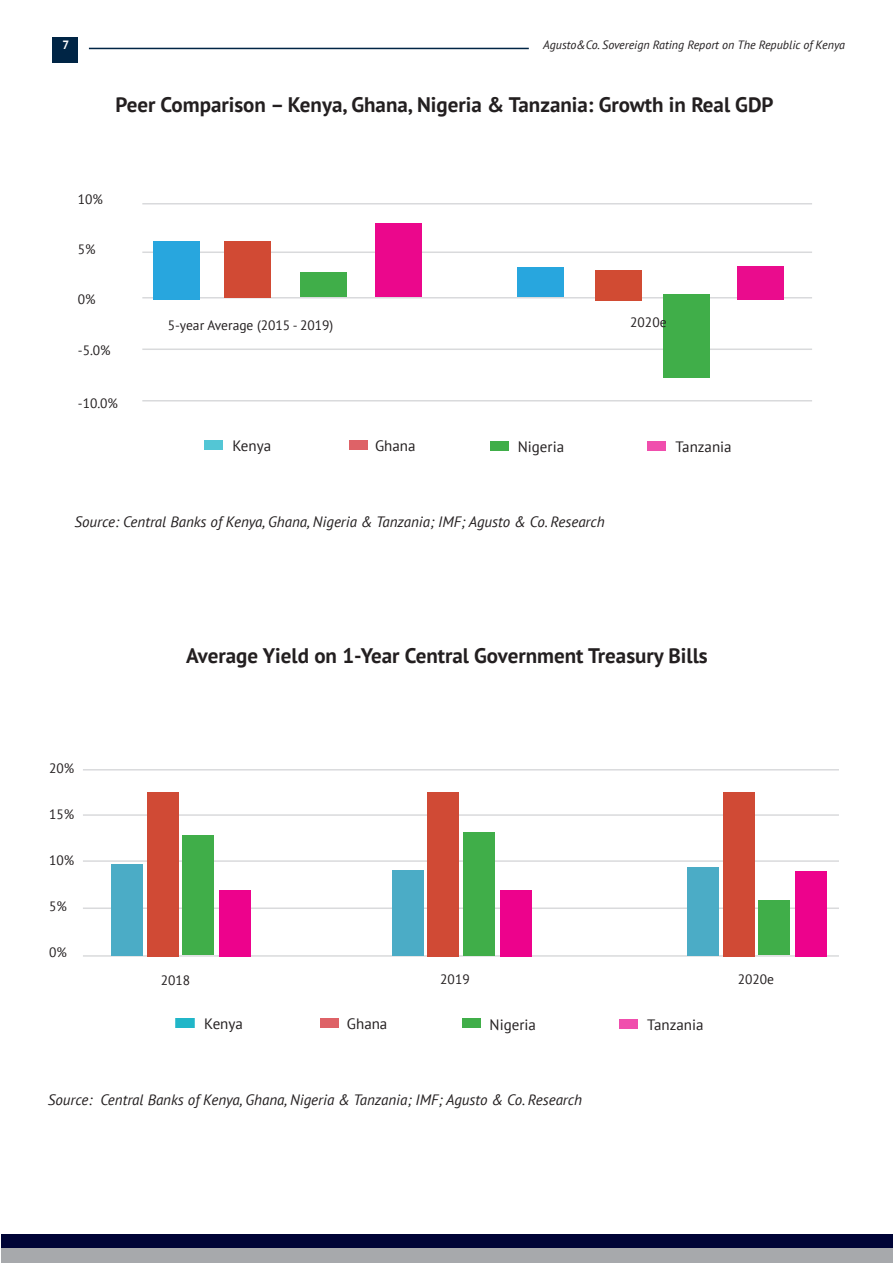
<style>
.page{position:relative;width:893px;height:1263px;background:#fff}
.page>*{position:absolute;margin:0;border:0;box-sizing:border-box;transform-origin:0 0}
.t1{font:700 21px "PT Sans";color:#231f20}
.Body{font:italic 15px "PT Sans";color:#231f20}
.TABLE_BODY{font:15px "PT Sans";color:#231f20}
.t2{font:13.5px "PT Sans";color:#231f20}
.t3{font:italic 12px "PT Sans";color:#231f20}
.t4{font:700 12px "PT Sans";color:#fff}
</style>
<div class="page">
<div style="left:2px;top:1235px;width:891px;height:14px;background:#000436"></div>
<div style="left:2px;top:1249px;width:891px;height:14px;background:#a7a9ac"></div>
<div style="left:52px;top:37px;width:26px;height:26px;background:#002545"></div>
<hr style="left:89px;top:48px;width:440px;height:1px;background:#002545">
<hr style="left:142px;top:400px;width:670px;height:1px;background:#d9dadc">
<hr style="left:142px;top:297px;width:670px;height:1px;background:#d9dadc">
<hr style="left:142px;top:203px;width:670px;height:1px;background:#d9dadc">
<hr style="left:142px;top:348px;width:670px;height:2px;background:#d9dadc">
<hr style="left:142px;top:251px;width:670px;height:2px;background:#d9dadc">
<div style="left:153px;top:242px;width:46px;height:58px;background:#28a6de"></div>
<div style="left:224px;top:242px;width:47px;height:56px;background:#d14a34"></div>
<div style="left:300px;top:272px;width:47px;height:24px;background:#40ae49"></div>
<div style="left:375px;top:223px;width:47px;height:73px;background:#eb078c"></div>
<div style="left:517px;top:267px;width:47px;height:29px;background:#28a6de"></div>
<div style="left:595px;top:270px;width:47px;height:30px;background:#d14b33"></div>
<div style="left:664px;top:294px;width:46px;height:83px;background:#40ae49"></div>
<div style="left:738px;top:267px;width:46px;height:33px;background:#ea0c8d"></div>
<div style="left:490px;top:441px;width:18px;height:9px;background:#40ae49"></div>
<div style="left:349px;top:441px;width:18px;height:9px;background:#de6267"></div>
<div style="left:205px;top:440px;width:18px;height:10px;background:#53c6d5"></div>
<div style="left:648px;top:442px;width:18px;height:9px;background:#f04ead"></div>
<hr style="left:83px;top:860px;width:756px;height:2px;background:#d9dadc">
<hr style="left:83px;top:814px;width:756px;height:2px;background:#d9dadc">
<hr style="left:83px;top:955px;width:756px;height:2px;background:#d9dadc">
<hr style="left:83px;top:769px;width:756px;height:1px;background:#d9dadc">
<hr style="left:83px;top:907px;width:756px;height:2px;background:#d9dadc">
<div style="left:462px;top:1019px;width:18px;height:9px;background:#40ae49"></div>
<div style="left:321px;top:1018px;width:18px;height:10px;background:#de6267"></div>
<div style="left:176px;top:1018px;width:19px;height:10px;background:#21b6c8"></div>
<div style="left:175px;top:1018px;width:18px;height:10px;background:#21b6c8"></div>
<div style="left:619px;top:1019px;width:19px;height:10px;background:#f04ead"></div>
<div style="left:111px;top:864px;width:32px;height:91px;background:#4bacc6"></div>
<div style="left:392px;top:870px;width:31px;height:85px;background:#4bacc6"></div>
<div style="left:687px;top:867px;width:31px;height:88px;background:#4bacc6"></div>
<div style="left:147px;top:792px;width:31px;height:164px;background:#d04a35"></div>
<div style="left:428px;top:792px;width:31px;height:164px;background:#d04a35"></div>
<div style="left:723px;top:792px;width:31px;height:164px;background:#d04a35"></div>
<div style="left:183px;top:835px;width:31px;height:120px;background:#40ae49"></div>
<div style="left:463px;top:832px;width:31px;height:123px;background:#40ae49"></div>
<div style="left:758px;top:900px;width:32px;height:55px;background:#40ae49"></div>
<div style="left:219px;top:890px;width:32px;height:66px;background:#ed028c"></div>
<div style="left:500px;top:890px;width:31px;height:66px;background:#ed028c"></div>
<div style="left:795px;top:871px;width:31px;height:85px;background:#ed028c"></div>
<p class="t4" style="left:62px;top:37px;width:8px">7</p>
<p class="t3" style="left:543px;top:38px;width:303px">Agusto&amp;Co. Sovereign Rating Report on The Republic of Kenya</p>
<p class="t1" style="left:116px;top:91px;width:660px">Peer Comparison – Kenya, Ghana, Nigeria &amp; Tanzania: Growth in Real GDP</p>
<p class="t2" style="left:78px;top:191px;width:27px">10%</p>
<p class="t2" style="left:78px;top:241px;width:19px">5%</p>
<p class="t2" style="left:78px;top:291px;width:19px">0%</p>
<p class="t2" style="left:168px;top:317px;width:167px">5-year Average (2015 - 2019)</p>
<p class="t2" style="left:630px;top:313px;width:38px">2020e</p>
<p class="t2" style="left:78px;top:341px;width:34px">-5.0%</p>
<p class="t2" style="left:78px;top:394px;width:42px">-10.0%</p>
<p class="TABLE_BODY" style="left:232px;top:436px;width:40px">Kenya</p>
<p class="TABLE_BODY" style="left:375px;top:436px;width:42px">Ghana</p>
<p class="TABLE_BODY" style="left:518px;top:437px;width:48px">Nigeria</p>
<p class="TABLE_BODY" style="left:675px;top:438px;width:58px">Tanzania</p>
<p class="Body" style="left:75px;top:512px;width:532px">Source: Central Banks of Kenya, Ghana, Nigeria &amp; Tanzania; IMF; Agusto &amp; Co. Research</p>
<p class="t2" style="left:49px;top:760px;width:27px">20%</p>
<p class="t2" style="left:49px;top:806px;width:27px">15%</p>
<p class="t2" style="left:49px;top:851px;width:27px">10%</p>
<p class="t2" style="left:49px;top:897px;width:19px">5%</p>
<p class="t2" style="left:49px;top:943px;width:19px">0%</p>
<p class="t1" style="left:186px;top:642px;width:523px">Average Yield on 1-Year Central Government Treasury Bills</p>
<p class="t2" style="left:161px;top:971px;width:31px">2018</p>
<p class="t2" style="left:440px;top:971px;width:31px">2019</p>
<p class="t2" style="left:738px;top:970px;width:38px">2020e</p>
<p class="TABLE_BODY" style="left:204px;top:1014px;width:40px">Kenya</p>
<p class="TABLE_BODY" style="left:347px;top:1014px;width:42px">Ghana</p>
<p class="TABLE_BODY" style="left:490px;top:1015px;width:48px">Nigeria</p>
<p class="TABLE_BODY" style="left:647px;top:1015px;width:58px">Tanzania</p>
<p class="Body" style="left:48px;top:1090px;width:536px">Source: Central Banks of Kenya, Ghana, Nigeria &amp; Tanzania; IMF; Agusto &amp; Co. Research</p>
</div>
